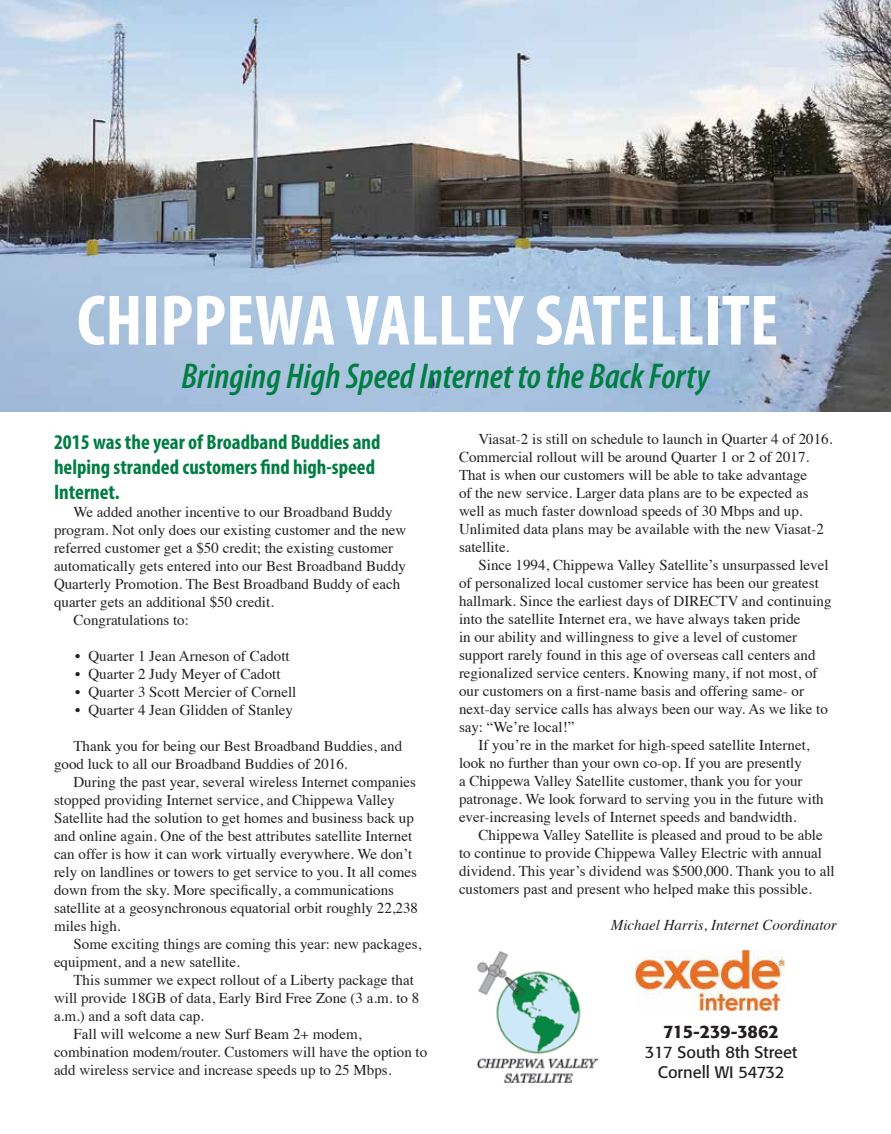
<style>
.page{position:relative;width:891px;height:1134px;background:#fff}
.page>*{position:absolute;margin:0;border:0;box-sizing:border-box;transform-origin:0 0}
.t1{font:700 condensed 72px "Myriad Pro";color:#fff}
.t2{font:italic 600 condensed 36px "Myriad Pro";color:#007d43}
.t3{font:700 condensed 21px/25.2px "Myriad Pro";color:#007d43}
.t4{font:500 18px "Formata";letter-spacing:-.02em;color:#231f20}
.t5{font:16.5px/19.8px "Formata";color:#231f20;text-align:center}
.t6{font:15px/18px "Times";color:#231f20}
.t7{font:italic 15px "Times";color:#231f20}
</style>
<div class="page">
<img style="left:0;top:0;width:891px;height:411px">
<img style="left:478px;top:951px;width:119px;height:131px">
<img style="left:635px;top:951px;width:150px;height:59px">
<h1 class="t1" style="left:77px;top:276px;width:703px">CHIPPEWA VALLEY SATELLITE</h1>
<h2 class="t2" style="left:182px;top:354px;width:529px">Bringing High Speed Internet to the Back Forty</h2>
<h3 class="t3" style="left:54px;top:429px;width:328px">2015 was the year of Broadband Buddies and helping stranded customers find high-speed<br>Internet.</h3>
<p class="t6" style="left:74px;top:502px;width:321px">We added another incentive to our Broadband Buddy</p>
<p class="t6" style="left:54px;top:520px;width:354px">program. Not only does our existing customer and the new</p>
<p class="t6" style="left:54px;top:538px;width:341px">referred customer get a $50 credit; the existing customer</p>
<p class="t6" style="left:54px;top:556px;width:354px">automatically gets entered into our Best Broadband Buddy</p>
<p class="t6" style="left:54px;top:574px;width:348px">Quarterly Promotion. The Best Broadband Buddy of each</p>
<p class="t6" style="left:54px;top:592px;width:221px">quarter gets an additional $50 credit.</p>
<p class="t6" style="left:74px;top:610px;width:117px">Congratulations to:</p>
<p class="t6" style="left:75px;top:646px;width:216px">• Quarter 1 Jean Arneson of Cadott</p>
<p class="t6" style="left:75px;top:664px;width:207px">• Quarter 2 Judy Meyer of Cadott</p>
<p class="t6" style="left:75px;top:682px;width:223px">• Quarter 3 Scott Mercier of Cornell</p>
<p class="t6" style="left:75px;top:700px;width:220px">• Quarter 4 Jean Glidden of Stanley</p>
<p class="t6" style="left:54px;top:736px;width:350px;text-indent:20px">Thank you for being our Best Broadband Buddies, and good luck to all our Broadband Buddies of 2016.</p>
<p class="t6" style="left:54px;top:772px;width:366px;text-indent:20px">During the past year, several wireless Internet companies stopped providing Internet service, and Chippewa Valley Satellite had the solution to get homes and business back up and online again. One of the best attributes satellite Internet can offer is how it can work virtually everywhere. We don’t rely on landlines or towers to get service to you. It all comes down from the sky. More specifically, a communications satellite at a geosynchronous equatorial orbit roughly 22,238 miles high.</p>
<p class="t6" style="left:54px;top:934px;width:369px;text-indent:20px">Some exciting things are coming this year: new packages, equipment, and a new satellite.</p>
<p class="t6" style="left:74px;top:970px;width:342px">This summer we expect rollout of a Liberty package that</p>
<p class="t6" style="left:54px;top:988px;width:367px">will provide 18GB of data, Early Bird Free Zone (3 a.m. to 8</p>
<p class="t6" style="left:54px;top:1006px;width:151px">a.m.) and a soft data cap.</p>
<p class="t6" style="left:74px;top:1024px;width:290px">Fall will welcome a new Surf Beam 2+ modem,</p>
<p class="t6" style="left:54px;top:1042px;width:375px">combination modem/router. Customers will have the option to</p>
<p class="t6" style="left:54px;top:1060px;width:339px">add wireless service and increase speeds up to 25 Mbps.</p>
<p class="t6" style="left:459px;top:429px;width:375px;text-indent:20px">Viasat-2 is still on schedule to launch in Quarter 4 of 2016.<br>Commercial rollout will be around Quarter 1 or 2 of 2017.<br>That is when our customers will be able to take advantage<br>of the new service. Larger data plans are to be expected as well as much faster download speeds of 30 Mbps and up.<br>Unlimited data plans may be available with the new Viasat-2 satellite.</p>
<p class="t6" style="left:459px;top:555px;width:374px;text-indent:20px">Since 1994, Chippewa Valley Satellite’s unsurpassed level of personalized local customer service has been our greatest hallmark. Since the earliest days of DIRECTV and continuing into the satellite Internet era, we have always taken pride<br>in our ability and willingness to give a level of customer support rarely found in this age of overseas call centers and regionalized service centers. Knowing many, if not most, of our customers on a first-name basis and offering same- or next-day service calls has always been our way. As we like to say: “We’re local!”</p>
<p class="t6" style="left:459px;top:735px;width:366px;text-indent:20px">If you’re in the market for high-speed satellite Internet, look no further than your own co-op. If you are presently<br>a Chippewa Valley Satellite customer, thank you for your patronage. We look forward to serving you in the future with ever-increasing levels of Internet speeds and bandwidth.</p>
<p class="t6" style="left:459px;top:825px;width:377px;text-indent:20px">Chippewa Valley Satellite is pleased and proud to be able to continue to provide Chippewa Valley Electric with annual dividend. This year’s dividend was $500,000. Thank you to all customers past and present who helped make this possible.</p>
<p class="t7" style="left:611px;top:912px;width:228px">Michael Harris, Internet Coordinator</p>
<p class="t4" style="left:663px;top:1021px;width:117px">715-239-3862</p>
<p class="t5" style="left:645px;top:1042px;width:154px">317 South 8th Street<br>Cornell WI 54732</p>
</div>
